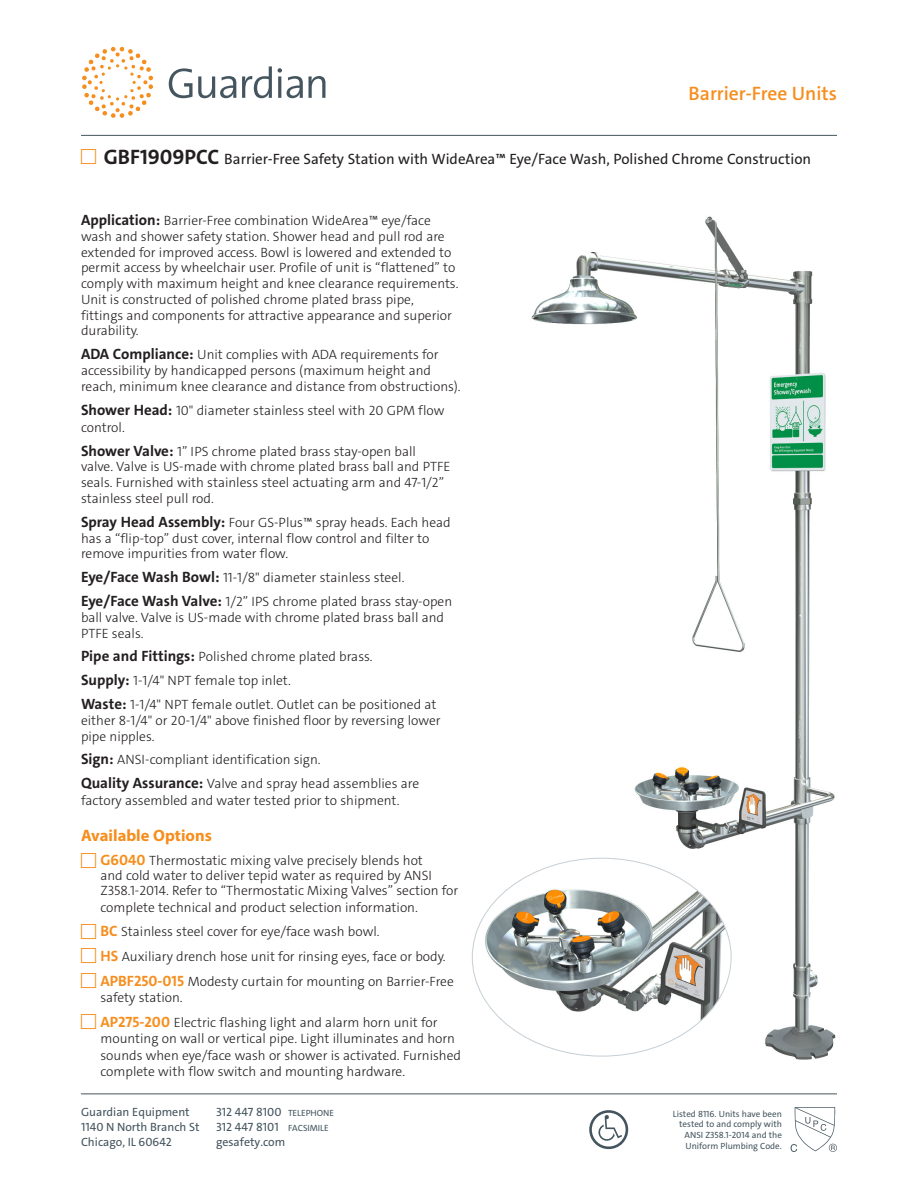
<style>
.page{position:relative;width:918px;height:1188px;background:#fff}
.page>*{position:absolute;margin:0;border:0;box-sizing:border-box;transform-origin:0 0}
.t1{font:600 19.5px "The Sans C4 s";color:#f68e1e}
.Options_Head{font:700 16.5px "Myriad Pro";color:#f68e1e}
.t2{font:15px "The Sans C4 s";color:#231f20}
.Body{font:300 13.5px/15.8px "The Sans C4 s";color:#231f20}
.t3{font:12px "The Sans C4 s";color:#45555f}
.t4{font:9px/10.8px "The Sans C4 s";color:#45555f;text-align:right}
.s1{font-weight:700;font-size:21px}
.s2{font-weight:700;font-size:15px}
.s3{font-weight:700;font-size:15px;color:#f68e1e}
.s4{font-size:9px}
</style>
<div class="page">
<hr style="left:81px;top:1094px;width:756px;height:1px;background:#45555f">
<svg style="left:242px;top:66px;width:30px;height:32px"></svg>
<svg style="left:278px;top:68px;width:25px;height:30px"></svg>
<svg style="left:309px;top:76px;width:16px;height:22px"></svg>
<svg style="left:169px;top:68px;width:67px;height:30px"></svg>
<svg style="left:82px;top:47px;width:71px;height:71px"></svg>
<hr style="left:81px;top:135px;width:756px;height:1px;background:#45555f">
<svg style="left:791px;top:1107px;width:46px;height:45px"></svg>
<svg style="left:589px;top:1110px;width:39px;height:39px"></svg>
<img style="left:531px;top:216px;width:305px;height:844px">
<img style="left:472px;top:858px;width:259px;height:198px">
<h1 class="t1" style="left:689px;top:81px;width:150px">Barrier-Free Units</h1>
<p class="t2" style="left:104px;top:149px;width:709px"><span class="s1">GBF1909PCC</span> Barrier-Free Safety Station with WideArea™ Eye/Face Wash, Polished Chrome Construction</p>
<p class="Body" style="left:81px;top:213px;width:379px"><span class="s2">Application:</span> Barrier-Free combination WideArea™ eye/face wash and shower safety station. Shower head and pull rod are extended for improved access. Bowl is lowered and extended to permit access by wheelchair user. Profile of unit is “flattened” to comply with maximum height and knee clearance requirements.<br>Unit is constructed of polished chrome plated brass pipe, fittings and components for attractive appearance and superior durability.</p>
<p class="Body" style="left:81px;top:347px;width:381px"><span class="s2">ADA Compliance:</span> Unit complies with ADA requirements for accessibility by handicapped persons (maximum height and reach, minimum knee clearance and distance from obstructions).</p>
<p class="Body" style="left:81px;top:403px;width:365px;line-height:16.5px"><span class="s2">Shower Head:</span> 10" diameter stainless steel with 20 GPM flow control.</p>
<p class="Body" style="left:81px;top:443px;width:371px"><span class="s2">Shower Valve:</span> 1” IPS chrome plated brass stay-open ball valve. Valve is US-made with chrome plated brass ball and PTFE seals. Furnished with stainless steel actuating arm and 47-1/2” stainless steel pull rod.</p>
<p class="Body" style="left:81px;top:514px;width:371px"><span class="s2">Spray Head Assembly:</span> Four GS-Plus™ spray heads. Each head has a “flip-top” dust cover, internal flow control and filter to remove impurities from water flow.</p>
<p class="Body" style="left:81px;top:570px;width:325px"><span class="s2">Eye/Face Wash Bowl:</span> 11-1/8" diameter stainless steel.</p>
<p class="Body" style="left:81px;top:594px;width:373px"><span class="s2">Eye/Face Wash Valve:</span> 1/2” IPS chrome plated brass stay-open ball valve. Valve is US-made with chrome plated brass ball and<br>PTFE seals.</p>
<p class="Body" style="left:81px;top:649px;width:293px"><span class="s2">Pipe and Fittings:</span> Polished chrome plated brass.</p>
<p class="Body" style="left:81px;top:673px;width:211px"><span class="s2">Supply:</span> 1-1/4" NPT female top inlet.</p>
<p class="Body" style="left:81px;top:697px;width:361px"><span class="s2">Waste:</span> 1-1/4" NPT female outlet. Outlet can be positioned at either 8-1/4" or 20-1/4" above finished floor by reversing lower pipe nipples.</p>
<p class="Body" style="left:81px;top:752px;width:241px"><span class="s2">Sign:</span> ANSI-compliant identification sign.</p>
<p class="Body" style="left:81px;top:776px;width:340px;line-height:16.5px"><span class="s2">Quality Assurance:</span> Valve and spray head assemblies are factory assembled and water tested prior to shipment.</p>
<p class="Options_Head" style="left:81px;top:824px;width:132px">Available Options</p>
<p class="Body" style="left:100px;top:853px;width:359px;line-height:15px"><span class="s3">G6040</span> Thermostatic mixing valve precisely blends hot<br>and cold water to deliver tepid water as required by ANSI<br>Z358.1-2014. Refer to “Thermostatic Mixing Valves” section for</p>
<p class="Body" style="left:100px;top:900px;width:319px">complete technical and product selection information.</p>
<p class="Body" style="left:100px;top:924px;width:281px"><span class="s3">BC</span> Stainless steel cover for eye/face wash bowl.</p>
<p class="Body" style="left:100px;top:949px;width:347px"><span class="s3">HS</span> Auxiliary drench hose unit for rinsing eyes, face or body.</p>
<p class="Body" style="left:100px;top:973px;width:355px;line-height:16.5px"><span class="s3">APBF250-015</span> Modesty curtain for mounting on Barrier-Free safety station.</p>
<p class="Body" style="left:100px;top:1014px;width:362px;line-height:16.5px"><span class="s3">AP275-200</span> Electric flashing light and alarm horn unit for mounting on wall or vertical pipe. Light illuminates and horn sounds when eye/face wash or shower is activated. Furnished complete with flow switch and mounting hardware.</p>
<p class="t3" style="left:81px;top:1104px;width:110px">Guardian Equipment</p>
<p class="t3" style="left:216px;top:1104px;width:120px">312 447 8100 <span class="s4">TELEPHONE</span></p>
<p class="t3" style="left:81px;top:1119px;width:120px">1140 N North Branch St</p>
<p class="t3" style="left:216px;top:1119px;width:114px">312 447 8101 <span class="s4">FACSIMILE</span></p>
<p class="t3" style="left:81px;top:1134px;width:93px">Chicago, IL 60642</p>
<p class="t3" style="left:216px;top:1134px;width:71px">gesafety.com</p>
<p class="t4" style="left:673px;top:1108px;width:110px">Listed 8116. Units have been tested to and comply with<br>ANSI Z358.1-2014 and the<br>Uniform Plumbing Code.</p>
</div>
